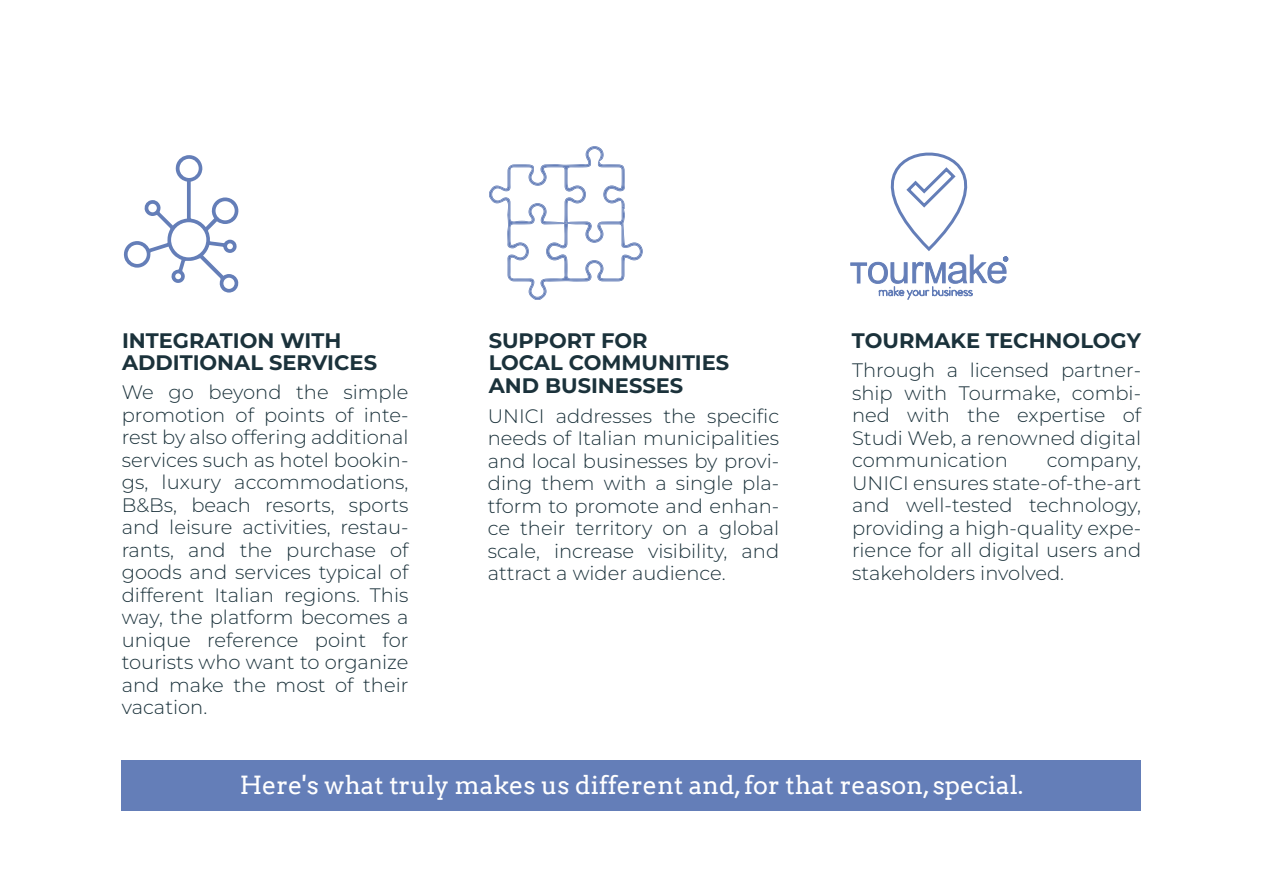
<style>
.page{position:relative;width:1263px;height:893px;background:#fff}
.page>*{position:absolute;margin:0;border:0;box-sizing:border-box;transform-origin:0 0}
.t1{font:25.05px "Arvo";color:#fff}
.t2{font:700 21px/22.5px "Montserrat";color:#1b323b}
.t3{font:300 19.5px/22.5px "Montserrat";color:#1b323b;text-align:justify}
</style>
<div class="page">
<div style="left:122px;top:760px;width:1019px;height:51px;background:#647eb8"></div>
<svg style="left:489px;top:146px;width:154px;height:154px"></svg>
<svg style="left:850px;top:152px;width:159px;height:148px"></svg>
<svg style="left:123px;top:155px;width:116px;height:138px"></svg>
<p class="t2" style="left:122px;top:328px;width:256px">INTEGRATION WITH<br>ADDITIONAL SERVICES</p>
<p class="t2" style="left:489px;top:328px;width:242px">SUPPORT FOR<br>LOCAL COMMUNITIES<br>AND BUSINESSES</p>
<p class="t2" style="left:852px;top:328px;width:290px">TOURMAKE TECHNOLOGY</p>
<p class="t3" style="left:852px;top:359px;width:291px">Through a licensed partner&shy;ship with Tourmake, combi&shy;ned with the expertise of Studi Web, a renowned digital communication</p>
<p class="t3" style="left:122px;top:381px;width:288px">We go beyond the simple promotion of points of inte&shy;rest by also offering additional services such as hotel bookin&shy;gs, luxury accommodations, B&amp;Bs, beach resorts, sports and leisure activities, restau&shy;rants, and the purchase of goods and services typical of different Italian regions. This way, the platform becomes a unique reference point for tourists who want to organize and make the most of their vacation.</p>
<p class="t3" style="left:488px;top:404px;width:293px">UNICI addresses the specific needs of Italian municipalities and local businesses by provi&shy;ding them with a single pla&shy;tform to promote and enhan&shy;ce their territory on a global scale, increase visibility, and attract a wider audience.</p>
<p class="t3" style="left:852px;top:449px;width:291px;text-indent:195px">company, UNICI ensures state-of-the-art and well-tested technology, providing a high-quality expe&shy;rience for all digital users and stakeholders involved.</p>
<p class="t1" style="left:240px;top:770px;width:785px">Here's what truly makes us different and, for that reason, special.</p>
</div>
